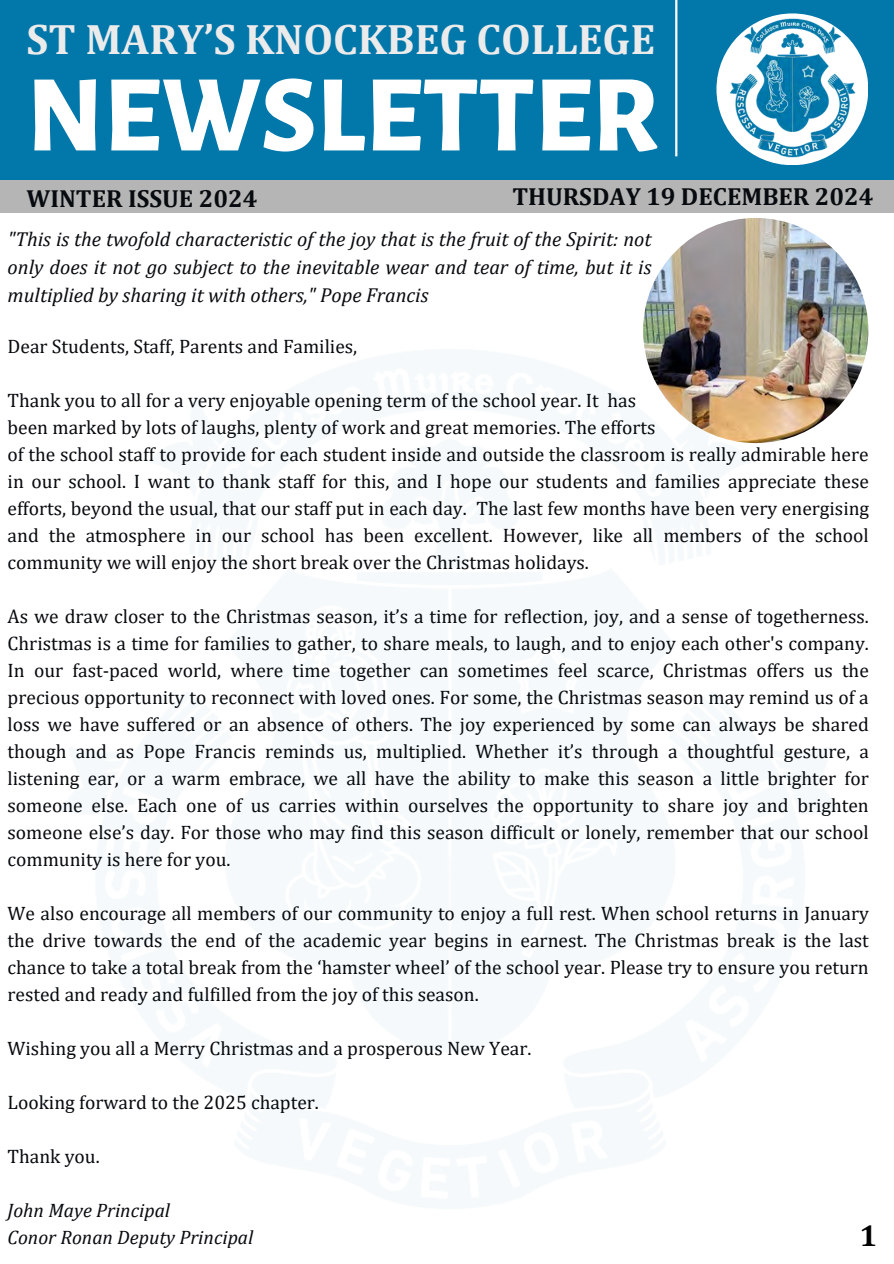
<style>
.page{position:relative;width:894px;height:1264px;background:#fff}
.page>*{position:absolute;margin:0;border:0;box-sizing:border-box;transform-origin:0 0}
.t1{font:800 109.8px "Alegreya Sans";color:#fff}
.t2{font:700 42.75px "Cambria";color:#ebebeb}
.t3{font:700 30px "Cambria";color:#000}
.t4{font:700 24.75px "Cambria";color:#070a0e}
.t5{font:italic 20.25px/28.2px "Cambria";color:#070a0e;text-align:justify}
.t6{font:19.5px/27px "Cambria";color:#070a0e;text-align:justify}
.t7{font:italic 19.5px "Cambria";color:#070a0e}
</style>
<div class="page">
<div style="left:0;top:0;width:893px;height:212px;background:#0177aa"></div>
<div style="left:716px;top:13px;width:152px;height:152px;background:#fff;border-radius:50%"></div>
<img style="left:724px;top:13px;width:135px;height:152px">
<img style="left:643px;top:218px;width:225px;height:225px;border-radius:50%">
<hr style="left:675px;top:0;width:2px;height:156px;background:#fff">
<div style="left:0;top:180px;width:893px;height:33px;background:#b4b5b4"></div>
<h1 class="t2" style="left:27px;top:13px;width:629px">ST MARY’S KNOCKBEG COLLEGE</h1>
<p class="t1" style="left:27px;top:63px;width:633px">NEWSLETTER</p>
<h3 class="t4" style="left:27px;top:183px;width:232px">WINTER ISSUE 2024</h3>
<h3 class="t4" style="left:512px;top:181px;width:362px">THURSDAY 19 DECEMBER 2024</h3>
<p class="t5" style="left:8px;top:224px;width:645px">"This is the twofold characteristic of the joy that is the fruit of the Spirit: not only does it not go subject to the inevitable wear and tear of time, but it is multiplied by sharing it with others," Pope Francis</p>
<p class="t6" style="left:8px;top:332px;width:351px">Dear Students, Staff, Parents and Families,</p>
<p class="t6" style="left:8px;top:386px;width:629px">Thank you to all for a very enjoyable opening term of the school year. It has</p>
<p class="t6" style="left:8px;top:413px;width:649px">been marked by lots of laughs, plenty of work and great memories. The efforts</p>
<p class="t6" style="left:8px;top:440px;width:862px">of the school staff to provide for each student inside and outside the classroom is really admirable here in our school. I want to thank staff for this, and I hope our students and families appreciate these efforts, beyond the usual, that our staff put in each day. The last few months have been very energising and the atmosphere in our school has been excellent. However, like all members of the school community we will enjoy the short break over the Christmas holidays.</p>
<p class="t6" style="left:8px;top:602px;width:862px">As we draw closer to the Christmas season, it’s a time for reflection, joy, and a sense of togetherness.<br>Christmas is a time for families to gather, to share meals, to laugh, and to enjoy each other's company.<br>In our fast-paced world, where time together can sometimes feel scarce, Christmas offers us the precious opportunity to reconnect with loved ones. For some, the Christmas season may remind us of a loss we have suffered or an absence of others. The joy experienced by some can always be shared though and as Pope Francis reminds us, multiplied. Whether it’s through a thoughtful gesture, a listening ear, or a warm embrace, we all have the ability to make this season a little brighter for someone else. Each one of us carries within ourselves the opportunity to share joy and brighten someone else’s day. For those who may find this season difficult or lonely, remember that our school community is here for you.</p>
<p class="t6" style="left:8px;top:899px;width:862px">We also encourage all members of our community to enjoy a full rest. When school returns in January the drive towards the end of the academic year begins in earnest. The Christmas break is the last chance to take a total break from the ‘hamster wheel’ of the school year. Please try to ensure you return rested and ready and fulfilled from the joy of this season.</p>
<p class="t6" style="left:8px;top:1034px;width:525px">Wishing you all a Merry Christmas and a prosperous New Year.</p>
<p class="t6" style="left:8px;top:1088px;width:313px">Looking forward to the 2025 chapter.</p>
<p class="t6" style="left:8px;top:1142px;width:94px">Thank you.</p>
<p class="t7" style="left:8px;top:1198px;width:164px">John Maye Principal</p>
<p class="t7" style="left:8px;top:1225px;width:247px">Conor Ronan Deputy Principal</p>
<p class="t3" style="left:859px;top:1217px;width:19px">1</p>
</div>
